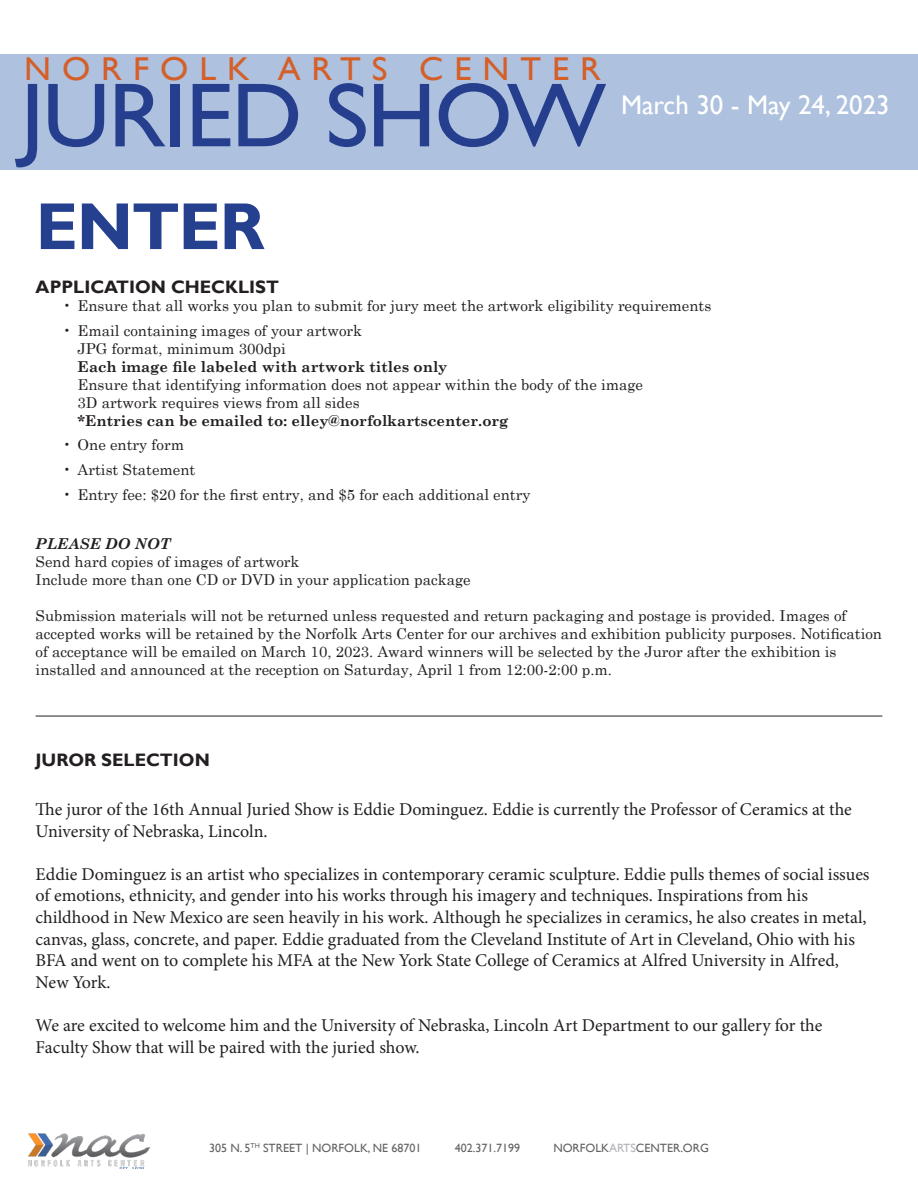
<style>
.page{position:relative;width:918px;height:1188px;background:#fff}
.page>*{position:absolute;margin:0;border:0;box-sizing:border-box;transform-origin:0 0}
.t1{font:91.5px "Gill Sans";letter-spacing:-.02em;color:#253f8e;scale:1.04 1}
.t2{font:700 66.75px "Gill Sans";letter-spacing:-.02em;color:#25408f}
.t3{font:33px "Gill Sans";letter-spacing:.32em;color:#d45f29;scale:1.04 1}
.t4{font:27px "Gill Sans";color:#fff}
.t5{font:18px/21.6px "Minion Pro";color:#231f20}
.t6{font:700 18px "Gill Sans";color:#231f20}
.t7{font:15px/18px "Century Schoolbook";color:#231f20}
.t8{font:italic 700 15px "Century Schoolbook";color:#231f20}
.t9{font:12px "Gill Sans";color:#636366}
.s1{font-weight:700}
.s2{color:#b2b3b7}
</style>
<div class="page">
<div style="left:0;top:54px;width:918px;height:116px;background:#aec1de"></div>
<img style="left:28px;top:1133px;width:122px;height:36px">
<hr style="left:36px;top:716px;width:846px;height:1px;background:#231f20">
<p class="t3" style="left:24px;top:50px;width:556px">NORFOLK ARTS CENTER</p>
<p class="t1" style="left:21px;top:62px;width:565px">JURIED SHOW</p>
<p class="t2" style="left:36px;top:186px;width:231px">ENTER</p>
<p class="t4" style="left:621px;top:89px;width:270px">March 30 - May 24, 2023</p>
<p class="t6" style="left:36px;top:276px;width:245px">APPLICATION CHECKLIST</p>
<p class="t7" style="left:63px;top:295px;width:650px">• Ensure that all works you plan to submit for jury meet the artwork eligibility requirements</p>
<p class="t7" style="left:78px;top:320px;width:567px;text-indent:-15px">• Email containing images of your artwork<br>JPG format, minimum 300dpi<br><span class="s1">Each image file labeled with artwork titles only<br></span>Ensure that identifying information does not appear within the body of the image 3D artwork requires views from all sides<br><span class="s1">*Entries can be emailed to: elley@norfolkartscenter.org</span></p>
<p class="t7" style="left:63px;top:435px;width:123px">• One entry form</p>
<p class="t7" style="left:63px;top:459px;width:134px">• Artist Statement</p>
<p class="t7" style="left:63px;top:484px;width:469px">• Entry fee: $20 for the first entry, and $5 for each additional entry</p>
<p class="t8" style="left:36px;top:533px;width:137px">PLEASE DO NOT</p>
<p class="t7" style="left:36px;top:552px;width:265px">Send hard copies of images of artwork</p>
<p class="t7" style="left:36px;top:570px;width:437px">Include more than one CD or DVD in your application package</p>
<p class="t7" style="left:36px;top:606px;width:848px">Submission materials will not be returned unless requested and return packaging and postage is provided. Images of accepted works will be retained by the Norfolk Arts Center for our archives and exhibition publicity purposes. Notification of acceptance will be emailed on March 10, 2023. Award winners will be selected by the Juror after the exhibition is installed and announced at the reception on Saturday, April 1 from 12:00-2:00 p.m.</p>
<p class="t6" style="left:36px;top:749px;width:176px">JUROR SELECTION</p>
<p class="t5" style="left:36px;top:799px;width:818px">The juror of the 16th Annual Juried Show is Eddie Dominguez. Eddie is currently the Professor of Ceramics at the<br>University of Nebraska, Lincoln.</p>
<p class="t5" style="left:36px;top:863px;width:835px">Eddie Dominguez is an artist who specializes in contemporary ceramic sculpture. Eddie pulls themes of social issues of emotions, ethnicity, and gender into his works through his imagery and techniques. Inspirations from his</p>
<p class="t5" style="left:36px;top:907px;width:833px">childhood in New Mexico are seen heavily in his work. Although he specializes in ceramics, he also creates in metal, canvas, glass, concrete, and paper. Eddie graduated from the Cleveland Institute of Art in Cleveland, Ohio with his BFA and went on to complete his MFA at the New York State College of Ceramics at Alfred University in Alfred, New York.</p>
<p class="t5" style="left:36px;top:1015px;width:788px">We are excited to welcome him and the University of Nebraska, Lincoln Art Department to our gallery for the</p>
<p class="t5" style="left:36px;top:1036px;width:385px">Faculty Show that will be paired with the juried show.</p>
<p class="t9" style="left:209px;top:1141px;width:214px">305 N. 5<sup>TH</sup> STREET | NORFOLK, NE 68701</p>
<p class="t9" style="left:455px;top:1141px;width:67px">402.371.7199</p>
<p class="t9" style="left:553px;top:1141px;width:157px">NORFOLK<span class="s2">ARTS</span>CENTER.ORG</p>
</div>
